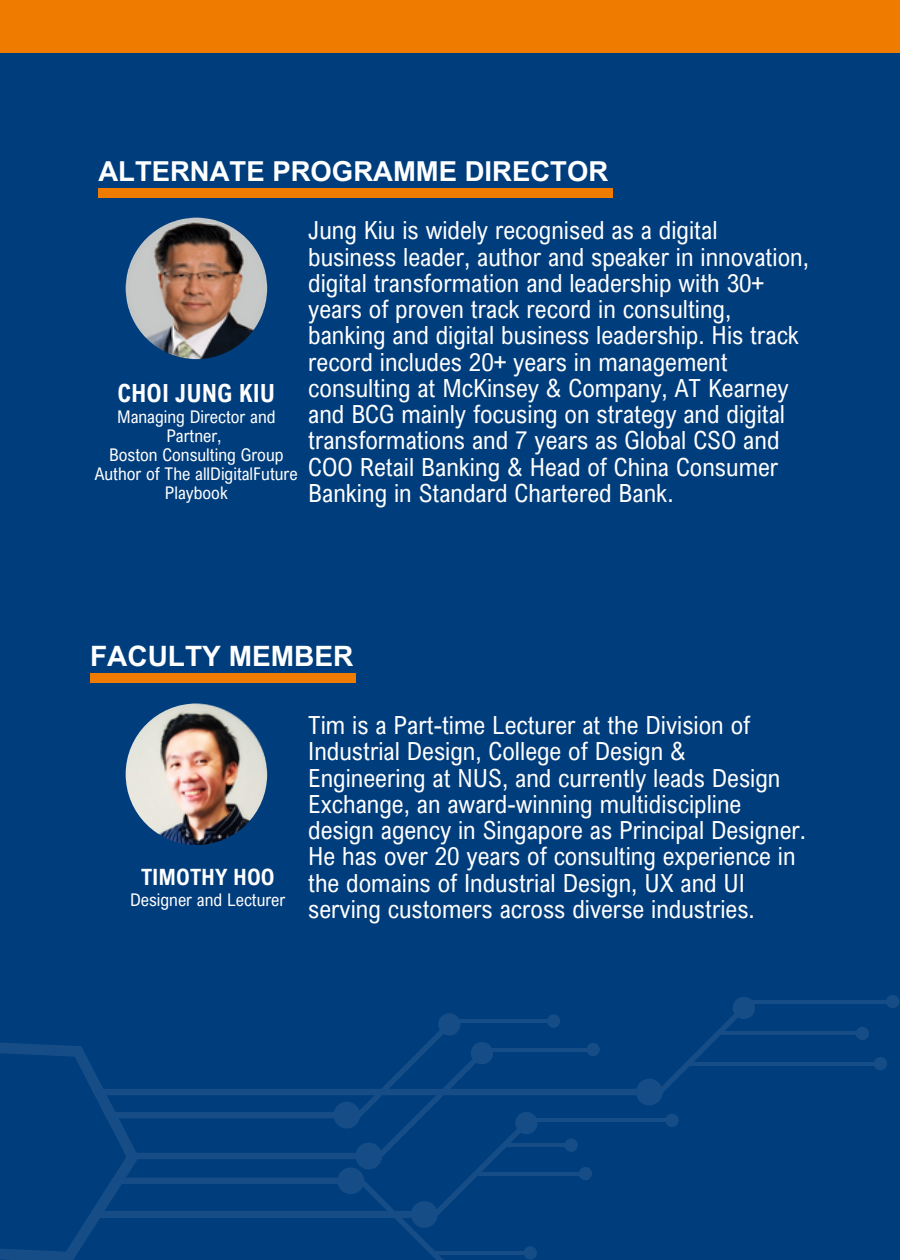
<style>
.page{position:relative;width:900px;height:1260px;background:#003d7c}
.page>*{position:absolute;margin:0;border:0;box-sizing:border-box;transform-origin:0 0}
.t1{font:700 28px "Arial MT Pro";color:#fff}
.t2{font:700 27.5px "Arial MT Pro";color:#fff}
.t3{font:25px/26.2px "Arial Nova Cond";color:#fff}
.t4{font:700 25px "Arial Nova Cond";color:#fff}
.t5{font:700 22.5px "Arial Nova Cond";color:#fff}
.t6{font:17.5px/19px "Arial Nova Cond";color:#fff;text-align:center}
</style>
<div class="page">
<img style="left:126px;top:218px;width:141px;height:141px;border-radius:50%">
<img style="left:126px;top:703px;width:141px;height:142px;border-radius:50%">
<div style="left:0;top:0;width:900px;height:53px;background:#ef7c00"></div>
<div style="left:98px;top:188px;width:515px;height:10px;background:#ef7c00"></div>
<div style="left:90px;top:673px;width:266px;height:10px;background:#ef7c00"></div>
<hr style="left:747px;top:1000px;width:146px;height:3px;background:#fff">
<div style="left:886px;top:995px;width:13px;height:13px;background:#164d87;border-radius:50%"></div>
<hr style="left:718px;top:1032px;width:145px;height:3px;background:#fff">
<div style="left:856px;top:1027px;width:13px;height:13px;background:#164d87;border-radius:50%"></div>
<hr style="left:690px;top:1062px;width:191px;height:3px;background:#fff">
<div style="left:874px;top:1057px;width:13px;height:13px;background:#164d87;border-radius:50%"></div>
<svg style="left:0;top:997px;width:756px;height:263px"></svg>
<p class="t2" style="left:98px;top:161px;width:511px">ALTERNATE PROGRAMME DIRECTOR</p>
<p class="t4" style="left:118px;top:378px;width:159px">CHOI JUNG KIU</p>
<p class="t6" style="left:117px;top:407px;width:160px">Managing Director and<br>Partner,</p>
<p class="t6" style="left:109px;top:445px;width:176px">Boston Consulting Group</p>
<p class="t6" style="left:95px;top:464px;width:204px">Author of The allDigitalFuture<br>Playbook</p>
<p class="t3" style="left:308px;top:217px;width:502px">Jung Kiu is widely recognised as a digital business leader, author and speaker in innovation, digital transformation and leadership with 30+ years of proven track record in consulting, banking and digital business leadership. His track record includes 20+ years in management consulting at McKinsey &amp; Company, AT Kearney and BCG mainly focusing on strategy and digital transformations and 7 years as Global CSO and COO Retail Banking &amp; Head of China Consumer Banking in Standard Chartered Bank.</p>
<p class="t1" style="left:90px;top:646px;width:265px">FACULTY MEMBER</p>
<p class="t5" style="left:141px;top:863px;width:135px">TIMOTHY HOO</p>
<p class="t6" style="left:130px;top:890px;width:157px">Designer and Lecturer</p>
<p class="t3" style="left:308px;top:712px;width:499px">Tim is a Part-time Lecturer at the Division of Industrial Design, College of Design &amp; Engineering at NUS, and currently leads Design Exchange, an award-winning multidiscipline design agency in Singapore as Principal Designer.<br>He has over 20 years of consulting experience in the domains of Industrial Design, UX and UI serving customers across diverse industries.</p>
</div>
